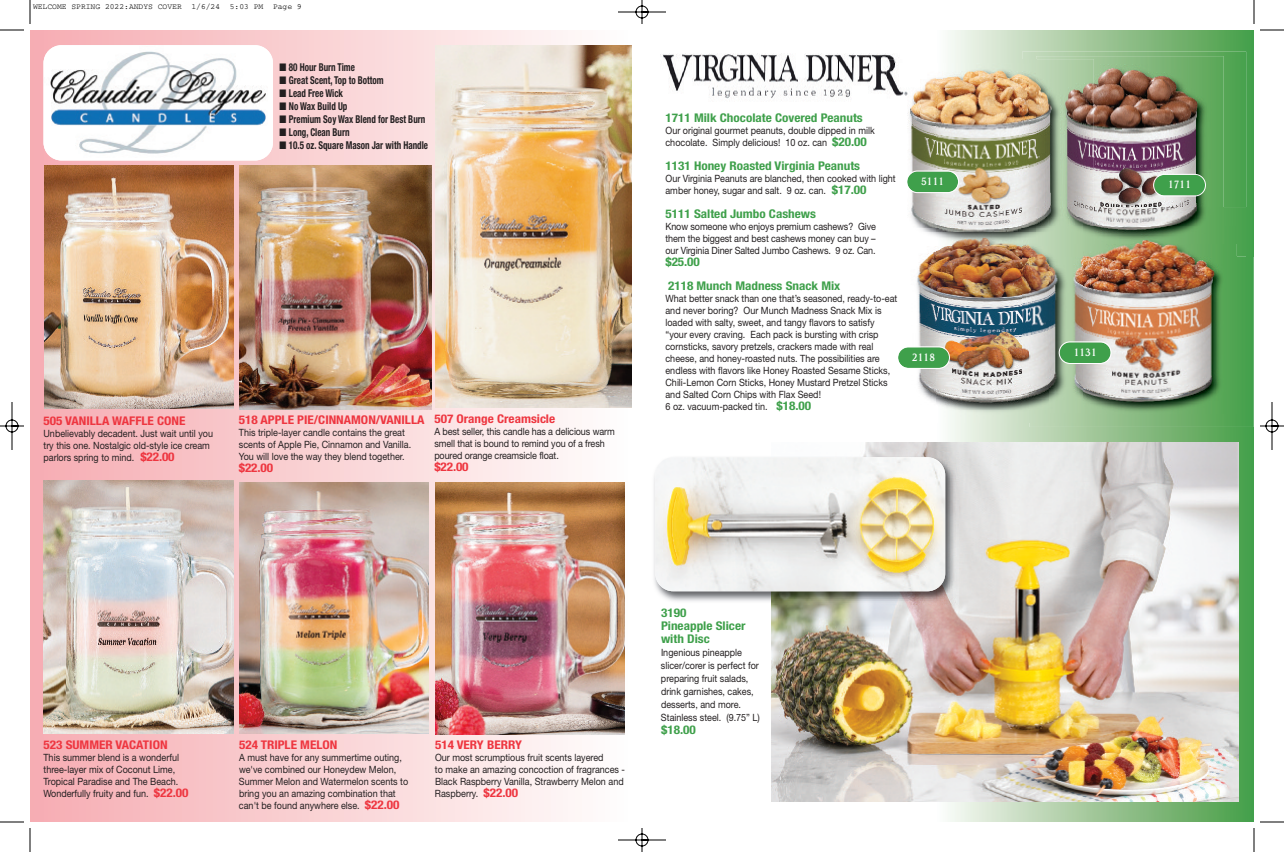
<style>
.page{position:relative;width:1284px;height:852px;background:#fff}
.page>*{position:absolute;margin:0;border:0;box-sizing:border-box;transform-origin:0 0}
.t1{font:700 condensed 12px/13px "Helvetica Neue";color:#3fa04b;scale:1.1 1}
.t2{font:700 condensed 12px "Helvetica Neue";color:#ee3640;scale:1.1 1}
.t3{font:700 condensed 10.8px "Helvetica Neue";color:#231f20;scale:.84 1}
.t4{font:500 10.4px "Leawood";letter-spacing:.015em;color:#fff;scale:.82 1}
.t5{font:10px/12px "Helvetica Neue";color:#231f20;scale:.9 1}
.t6{font:8px "Courier";color:#000}
.s1{font-weight:700;font-stretch:condensed;font-size:12px;color:#ee3640}
.s2{font-weight:700;font-stretch:condensed;font-size:12px;color:#3fa04b}
</style>
<div class="page">
<img style="left:0;top:0;width:1284px;height:852px">
<p class="t6" style="left:33px;top:4px;width:270px">WELCOME SPRING 2022:ANDYS COVER 1/6/24 5:03 PM Page 9</p>
<p class="t3" style="left:280px;top:58px;width:91px">■ 80 Hour Burn Time</p>
<p class="t3" style="left:279px;top:71px;width:126px">■ Great Scent, Top to Bottom</p>
<p class="t3" style="left:280px;top:84px;width:77px">■ Lead Free Wick</p>
<p class="t3" style="left:280px;top:97px;width:82px">■ No Wax Build Up</p>
<p class="t3" style="left:280px;top:110px;width:175px">■ Premium Soy Wax Blend for Best Burn</p>
<p class="t3" style="left:280px;top:123px;width:85px">■ Long, Clean Burn</p>
<p class="t3" style="left:280px;top:136px;width:178px">■ 10.5 oz. Square Mason Jar with Handle</p>
<p class="t2" style="left:44px;top:411px;width:131px">505 VANILLA WAFFLE CONE</p>
<p class="t5" style="left:44px;top:428px;width:190px">Unbelievably decadent. Just wait until you try this one. Nostalgic old-style ice cream parlors spring to mind. <span class="s1">$22.00</span></p>
<p class="t2" style="left:239px;top:410px;width:170px">518 APPLE PIE/CINNAMON/VANILLA</p>
<p class="t5" style="left:239px;top:427px;width:193px">This triple-layer candle contains the great scents of Apple Pie, Cinnamon and Vanilla.<br>You will love the way they blend together.</p>
<p class="t2" style="left:239px;top:458px;width:33px">$22.00</p>
<p class="t2" style="left:434px;top:409px;width:111px">507 Orange Creamsicle</p>
<p class="t5" style="left:434px;top:426px;width:202px">A best seller, this candle has a delicious warm smell that is bound to remind you of a fresh poured orange creamsicle float.</p>
<p class="t2" style="left:434px;top:457px;width:33px">$22.00</p>
<p class="t1" style="left:666px;top:110px;width:181px">1711 Milk Chocolate Covered Peanuts</p>
<p class="t5" style="left:665px;top:125px;width:234px">Our original gourmet peanuts, double dipped in milk chocolate. Simply delicious! 10 oz. can <span class="s2">$20.00</span></p>
<p class="t1" style="left:666px;top:158px;width:178px">1131 Honey Roasted Virginia Peanuts</p>
<p class="t5" style="left:665px;top:173px;width:257px">Our Virginia Peanuts are blanched, then cooked with light amber honey, sugar and salt. 9 oz. can. <span class="s2">$17.00</span></p>
<p class="t1" style="left:665px;top:206px;width:138px">5111 Salted Jumbo Cashews</p>
<p class="t5" style="left:666px;top:221px;width:235px;text-align:justify">Know someone who enjoys premium cashews? Give them the biggest and best cashews money can buy – our Virginia Diner Salted Jumbo Cashews. 9 oz. Can.</p>
<p class="t1" style="left:666px;top:249px;width:160px;line-height:24px">$25.00<br>2118 Munch Madness Snack Mix</p>
<p class="t5" style="left:665px;top:293px;width:259px">What better snack than one that’s seasoned, ready-to-eat and never boring? Our Munch Madness Snack Mix is loaded with salty, sweet, and tangy flavors to satisfy “your every craving. Each pack is bursting with crisp cornsticks, savory pretzels, crackers made with real cheese, and honey-roasted nuts. The possibilities are endless with flavors like Honey Roasted Sesame Sticks, Chili-Lemon Corn Sticks, Honey Mustard Pretzel Sticks and Salted Corn Chips with Flax Seed!<br>6 oz. vacuum-packed tin. <span class="s2">$18.00</span></p>
<p class="t4" style="left:921px;top:177px;width:30px">5111</p>
<p class="t4" style="left:912px;top:352px;width:30px">2118</p>
<p class="t2" style="left:44px;top:735px;width:114px">523 SUMMER VACATION</p>
<p class="t5" style="left:44px;top:752px;width:163px">This summer blend is a wonderful three-layer mix of Coconut Lime, Tropical Paradise and The Beach.<br>Wonderfully fruity and fun. <span class="s1">$22.00</span></p>
<p class="t2" style="left:239px;top:735px;width:91px">524 TRIPLE MELON</p>
<p class="t5" style="left:239px;top:752px;width:190px">A must have for any summertime outing, we've combined our Honeydew Melon, Summer Melon and Watermelon scents to bring you an amazing combination that can't be found anywhere else. <span class="s1">$22.00</span></p>
<p class="t2" style="left:435px;top:735px;width:81px">514 VERY BERRY</p>
<p class="t5" style="left:435px;top:752px;width:213px">Our most scrumptious fruit scents layered<br>to make an amazing concoction of fragrances - Black Raspberry Vanilla, Strawberry Melon and Raspberry. <span class="s1">$22.00</span></p>
<p class="t1" style="left:661px;top:605px;width:78px">3190<br>Pineapple Slicer with Disc</p>
<p class="t5" style="left:661px;top:646px;width:111px;line-height:13px">Ingenious pineapple slicer/corer is perfect for preparing fruit salads, drink garnishes, cakes, desserts, and more.<br>Stainless steel. (9.75” L)</p>
<p class="t1" style="left:661px;top:722px;width:33px">$18.00</p>
<p class="t4" style="left:1074px;top:348px;width:30px">1131</p>
<p class="t4" style="left:1168px;top:180px;width:30px">1711</p>
</div>
